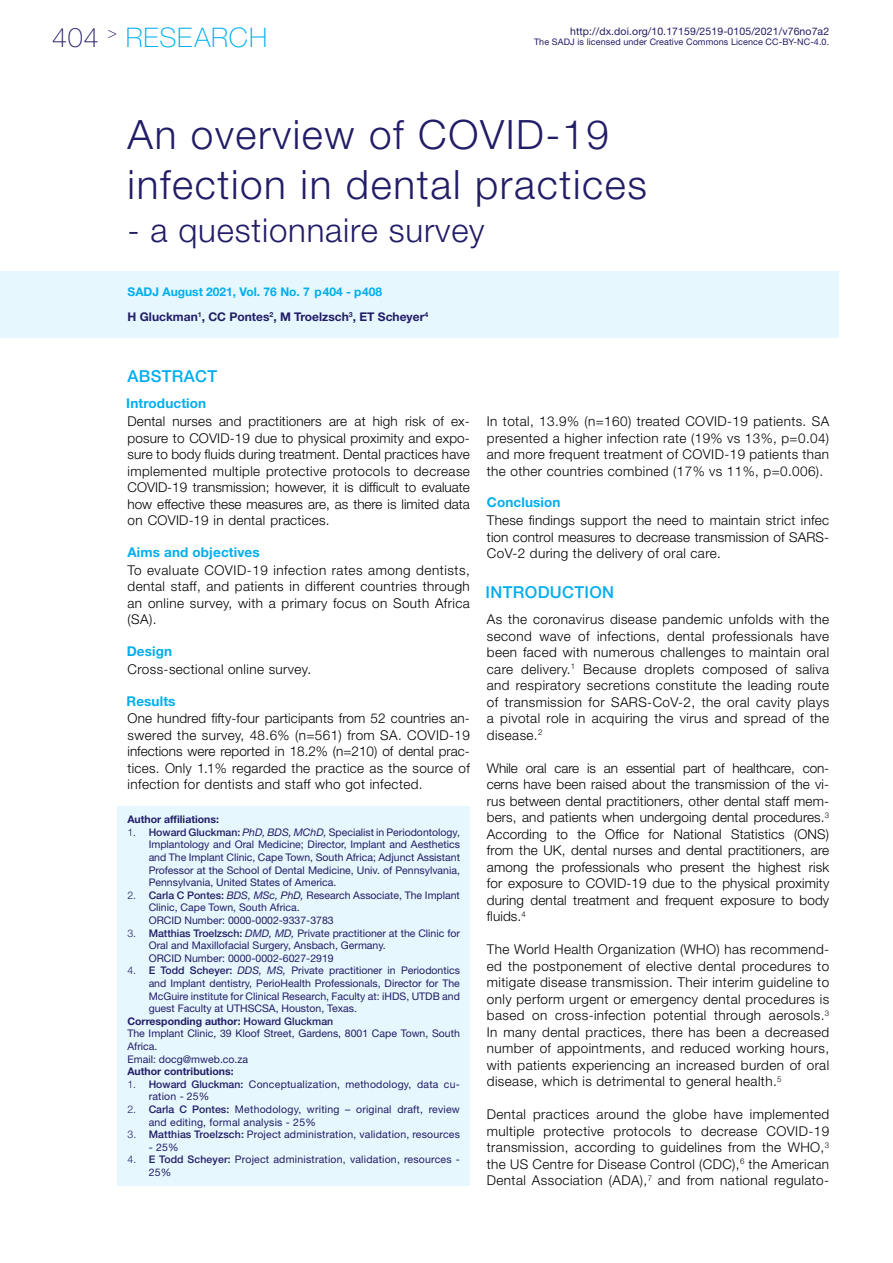
<style>
.page{position:relative;width:893px;height:1263px;background:#fff}
.page>*{position:absolute;margin:0;border:0;box-sizing:border-box;transform-origin:0 0}
.Header_Title_RC_74_4{font:300 40.5px/49.5px "Helvetica Neue LT Std";letter-spacing:.04em;color:#221d67}
.Header_Title_RC_74_4-2{font:300 33px "Helvetica Neue LT Std";letter-spacing:.025em;color:#221d67}
.t1{font:100 27px "Helvetica Neue LT Std";letter-spacing:.025em;color:#00aeef}
.Text_Header_RC_74_4{font:500 16.5px "Helvetica Neue LT Std";letter-spacing:.02em;color:#00aeef}
.Text_Body_RC_74_5{font:300 13.5px/16.5px "Helvetica Neue LT Std";letter-spacing:.03em;color:#000;text-align:justify}
.Text_Subheader_RC_74{font:700 13.5px "Helvetica Neue LT Std";letter-spacing:.01em;color:#00aeef}
.Article_AuthorName{font:700 12px "Helvetica Neue LT Std";color:#221d67}
.Article_JournalName{font:700 12px "Helvetica Neue LT Std";color:#00aeef}
.AuthorAffiliations_R{font:10.5px/12.6px "Helvetica Neue LT Std";color:#221d67}
.AuthorAffiliations_R-2{font:10.5px/12.6px "Helvetica Neue LT Std";letter-spacing:.02em;color:#221d67}
.AuthorAffiliations_R-3{font:700 10.5px "Helvetica Neue LT Std";color:#221d67}
.Header_WebNumber{font:10.5px "Helvetica Neue LT Std";letter-spacing:.01em;color:#221d67}
.Header_WebNumber-2{font:9px "Helvetica Neue LT Std";letter-spacing:.01em;color:#221d67}
.s1{color:#221d67}
.s2{font-weight:300}
.s3{font-weight:500}
.s4{font-style:italic}
</style>
<div class="page">
<div style="left:118px;top:806px;width:352px;height:380px;background:#e6f7fd"></div>
<div style="left:0;top:271px;width:839px;height:66px;background:#e6f7fd"></div>
<h3 class="t1" style="left:52px;top:22px;width:216px"><span class="s1">404</span> <sup>&gt;</sup> RESEARCH</h3>
<p class="Header_WebNumber" style="left:570px;top:25px;width:261px">http://dx.doi.org/10.17159/2519-0105/2021/v76no7a2</p>
<p class="Header_WebNumber-2" style="left:534px;top:37px;width:297px">The SADJ is licensed under Creative Commons Licence CC-BY-NC-4.0.</p>
<p class="Header_Title_RC_74_4" style="left:128px;top:109px;width:521px">An overview of COVID-19 infection in dental practices</p>
<p class="Header_Title_RC_74_4-2" style="left:128px;top:210px;width:358px">- a questionnaire survey</p>
<p class="Article_JournalName" style="left:128px;top:284px;width:256px">SADJ August 2021, Vol. 76 No. 7 p404 - p408</p>
<p class="Article_AuthorName" style="left:128px;top:309px;width:302px">H Gluckman<sup>1</sup>, CC Pontes<sup>2</sup>, M Troelzsch<sup>3</sup>, ET Scheyer<sup>4</sup></p>
<p class="Text_Header_RC_74_4" style="left:127px;top:366px;width:91px">ABSTRACT</p>
<p class="Text_Subheader_RC_74" style="left:126px;top:395px;width:81px">Introduction</p>
<p class="Text_Body_RC_74_5" style="left:128px;top:413px;width:344px">Dental nurses and practitioners are at high risk of ex&shy;posure to COVID-19 due to physical proximity and expo&shy;sure to body fluids during treatment. Dental practices have implemented multiple protective protocols to decrease COVID-19 transmission; however, it is difficult to evaluate how effective these measures are, as there is limited data on COVID-19 in dental practices.</p>
<p class="Text_Body_RC_74_5" style="left:128px;top:561px;width:344px">To evaluate COVID-19 infection rates among dentists, dental staff, and patients in different countries through an online survey, with a primary focus on South Africa (SA).</p>
<p class="Text_Body_RC_74_5" style="left:128px;top:660px;width:185px">Cross-sectional online survey.</p>
<p class="Text_Body_RC_74_5" style="left:128px;top:710px;width:344px">One hundred fifty-four participants from 52 countries an&shy;swered the survey, 48.6% (n=561) from SA. COVID-19 infections were reported in 18.2% (n=210) of dental prac&shy;tices. Only 1.1% regarded the practice as the source of infection for dentists and staff who got infected.</p>
<p class="Text_Subheader_RC_74" style="left:128px;top:544px;width:134px">Aims and objectives</p>
<p class="Text_Subheader_RC_74" style="left:127px;top:643px;width:47px">Design</p>
<p class="Text_Subheader_RC_74" style="left:126px;top:692px;width:51px">Results</p>
<p class="AuthorAffiliations_R-3" style="left:127px;top:813px;width:93px">Author affiliations:</p>
<p class="AuthorAffiliations_R" style="left:149px;top:825px;width:313px;text-align:justify;text-indent:-21px"><span class="s2">1.</span> <span class="s3">Howard Gluckman:</span> <span class="s4">PhD, BDS, MChD,</span> Specialist in Periodontology, Implantology and Oral Medicine; Director, Implant and Aesthetics and The Implant Clinic, Cape Town, South Africa; Adjunct Assistant Professor at the School of Dental Medicine, Univ. of Pennsylvania, Pennsylvania, United States of America.</p>
<p class="AuthorAffiliations_R" style="left:149px;top:888px;width:313px;text-indent:-21px"><span class="s2">2.</span> <span class="s3">Carla C Pontes:</span> <span class="s4">BDS, MSc, PhD,</span> Research Associate, The Implant<br>Clinic, Cape Town, South Africa.</p>
<p class="AuthorAffiliations_R" style="left:149px;top:914px;width:187px">ORCID Number: 0000-0002-9337-3783</p>
<p class="AuthorAffiliations_R" style="left:149px;top:926px;width:313px;text-indent:-21px"><span class="s2">3.</span> <span class="s3">Matthias Troelzsch:</span> <span class="s4">DMD, MD,</span> Private practitioner at the Clinic for<br>Oral and Maxillofacial Surgery, Ansbach, Germany.</p>
<p class="AuthorAffiliations_R" style="left:149px;top:951px;width:187px">ORCID Number: 0000-0002-6027-2919</p>
<p class="AuthorAffiliations_R" style="left:149px;top:964px;width:313px;text-align:justify;text-indent:-21px"><span class="s2">4.</span> <span class="s3">E Todd Scheyer:</span> <span class="s4">DDS, MS,</span> Private practitioner in Periodontics and Implant dentistry, PerioHealth Professionals, Director for The McGuire institute for Clinical Research, Faculty at: iHDS, UTDB and guest Faculty at UTHSCSA, Houston, Texas.</p>
<p class="AuthorAffiliations_R-3" style="left:127px;top:1014px;width:207px">Corresponding author: <span class="s3">Howard Gluckman</span></p>
<p class="AuthorAffiliations_R" style="left:127px;top:1027px;width:334px">The Implant Clinic, 39 Kloof Street, Gardens, 8001 Cape Town, South<br>Africa.</p>
<p class="AuthorAffiliations_R" style="left:127px;top:1052px;width:122px">Email: docg@mweb.co.za</p>
<p class="AuthorAffiliations_R-3" style="left:127px;top:1065px;width:108px">Author contributions:</p>
<p class="AuthorAffiliations_R-2" style="left:149px;top:1077px;width:313px;text-indent:-21px"><span class="s2">1.</span> <span class="s3">Howard Gluckman:</span> Conceptualization, methodology, data cu&shy;ration - 25%</p>
<p class="AuthorAffiliations_R-2" style="left:149px;top:1103px;width:313px;text-indent:-21px"><span class="s2">2.</span> <span class="s3">Carla C Pontes:</span> Methodology, writing – original draft, review and editing, formal analysis - 25%</p>
<p class="AuthorAffiliations_R-2" style="left:127px;top:1128px;width:334px"><span class="s2">3.</span> <span class="s3">Matthias Troelzsch:</span> Project administration, validation, resources</p>
<p class="AuthorAffiliations_R" style="left:149px;top:1140px;width:32px">- 25%</p>
<p class="AuthorAffiliations_R-2" style="left:149px;top:1153px;width:313px;text-indent:-21px"><span class="s2">4.</span> <span class="s3">E Todd Scheyer:</span> Project administration, validation, resources -<br>25%</p>
<p class="Text_Body_RC_74_5" style="left:487px;top:413px;width:344px">In total, 13.9% (n=160) treated COVID-19 patients. SA presented a higher infection rate (19% vs 13%, p=0.04) and more frequent treatment of COVID-19 patients than the other countries combined (17% vs 11%, p=0.006).</p>
<p class="Text_Body_RC_74_5" style="left:487px;top:512px;width:344px">These findings support the need to maintain strict infec tion control measures to decrease transmission of SARS-CoV-2 during the delivery of oral care.</p>
<p class="Text_Subheader_RC_74" style="left:487px;top:494px;width:75px">Conclusion</p>
<p class="Text_Header_RC_74_4" style="left:486px;top:582px;width:130px">INTRODUCTION</p>
<p class="Text_Body_RC_74_5" style="left:487px;top:611px;width:344px">As the coronavirus disease pandemic unfolds with the second wave of infections, dental professionals have been faced with numerous challenges to maintain oral care delivery.<sup>1</sup> Because droplets composed of saliva and respiratory secretions constitute the leading route of transmission for SARS-CoV-2, the oral cavity plays a pivotal role in acquiring the virus and spread of the disease.<sup>2</sup></p>
<p class="Text_Body_RC_74_5" style="left:487px;top:759px;width:344px">While oral care is an essential part of healthcare, con&shy;cerns have been raised about the transmission of the vi&shy;rus between dental practitioners, other dental staff mem&shy;bers, and patients when undergoing dental procedures.<sup>3<br></sup>According to the Office for National Statistics (ONS) from the UK, dental nurses and dental practitioners, are among the professionals who present the highest risk for exposure to COVID-19 due to the physical proximity during dental treatment and frequent exposure to body fluids.<sup>4</sup></p>
<p class="Text_Body_RC_74_5" style="left:487px;top:941px;width:344px">The World Health Organization (WHO) has recommend&shy;ed the postponement of elective dental procedures to mitigate disease transmission. Their interim guideline to only perform urgent or emergency dental procedures is based on cross-infection potential through aerosols.<sup>3<br></sup>In many dental practices, there has been a decreased number of appointments, and reduced working hours, with patients experiencing an increased burden of oral disease, which is detrimental to general health.<sup>5</sup></p>
<p class="Text_Body_RC_74_5" style="left:487px;top:1106px;width:344px">Dental practices around the globe have implemented multiple protective protocols to decrease COVID-19 transmission, according to guidelines from the WHO,<sup>3 </sup>the US Centre for Disease Control (CDC),<sup>6</sup> the American Dental Association (ADA),<sup>7</sup> and from national regulato-</p>
</div>
